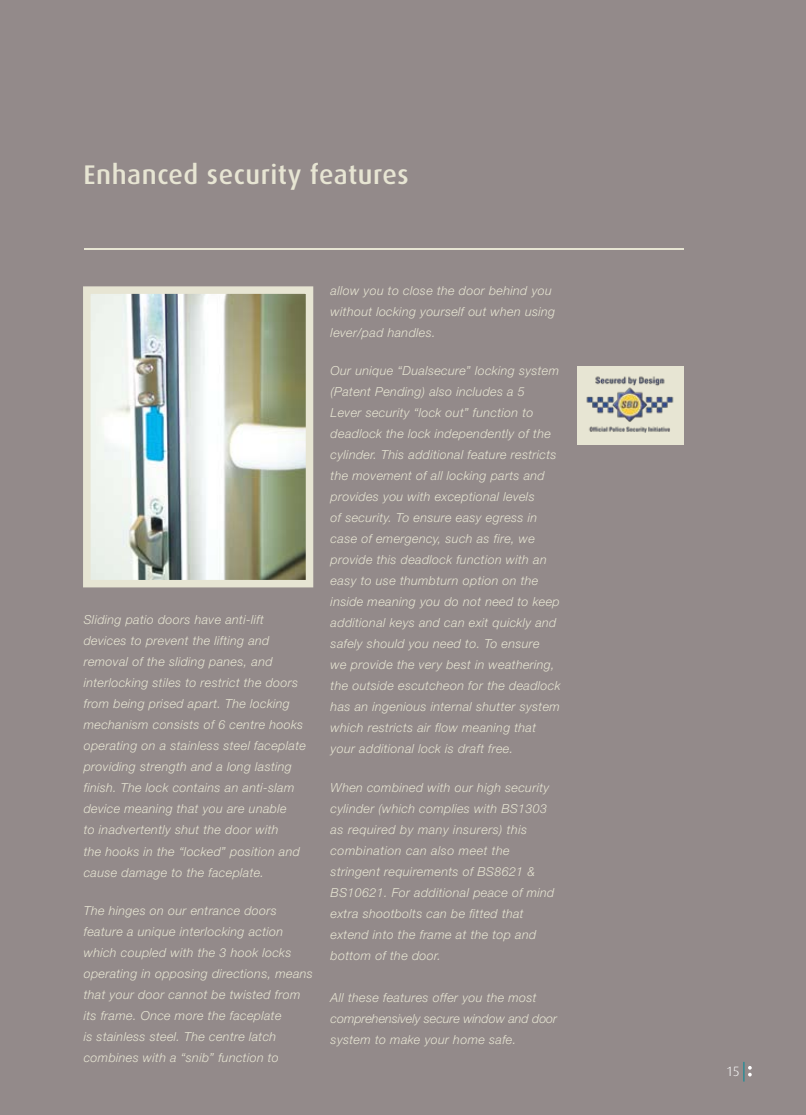
<style>
.page{position:relative;width:806px;height:1115px;background:#fff}
.page>*{position:absolute;margin:0;border:0;box-sizing:border-box;transform-origin:0 0}
.t1{font:500 27px "Dax";letter-spacing:.02em;color:#e7e5d3}
.t2{font:300 13.5px "Dax";color:#fff}
.t3{font:italic 300 12.45px/21px "Helvetica Neue";letter-spacing:.03em;color:#e7e5d3}
</style>
<div class="page">
<div style="left:0;top:0;width:805px;height:1114px;background:#938a8a"></div>
<img style="left:92px;top:295px;width:212px;height:283px">
<div style="left:83px;top:286px;width:230px;height:301px;border:8px solid #e7e5d3"></div>
<svg style="left:743px;top:1062px;width:8px;height:19px"></svg>
<hr style="left:11px;top:248px;width:672px;height:1px;background:#e7e5d3">
<div style="left:577px;top:366px;width:106px;height:78px;background:#e7e5d3"></div>
<img style="left:581px;top:376px;width:99px;height:69px">
<div style="left:6px;top:227px;width:78px;height:51px;background:#938a8a"></div>
<h1 class="t1" style="left:83px;top:159px;width:326px">Enhanced security features</h1>
<p class="t3" style="left:84px;top:609px;width:223px">Sliding patio doors have anti-lift devices to prevent the lifting and removal of the sliding panes, and interlocking stiles to restrict the doors from being prised apart. The locking mechanism consists of 6 centre hooks operating on a stainless steel faceplate providing strength and a long lasting finish. The lock contains an anti-slam device meaning that you are unable<br>to inadvertently shut the door with<br>the hooks in the “locked” position and cause damage to the faceplate.</p>
<p class="t3" style="left:84px;top:899px;width:230px">The hinges on our entrance doors feature a unique interlocking action which coupled with the 3 hook locks operating in opposing directions, means that your door cannot be twisted from its frame. Once more the faceplate<br>is stainless steel. The centre latch combines with a “snib” function to</p>
<p class="t3" style="left:330px;top:280px;width:226px">allow you to close the door behind you without locking yourself out when using lever/pad handles.</p>
<p class="t3" style="left:330px;top:360px;width:231px">Our unique “Dualsecure” locking system (Patent Pending) also includes a 5<br>Lever security “lock out” function to deadlock the lock independently of the cylinder. This additional feature restricts the movement of all locking parts and provides you with exceptional levels<br>of security. To ensure easy egress in case of emergency, such as fire, we provide this deadlock function with an easy to use thumbturn option on the inside meaning you do not need to keep additional keys and can exit quickly and safely should you need to. To ensure<br>we provide the very best in weathering, the outside escutcheon for the deadlock has an ingenious internal shutter system which restricts air flow meaning that your additional lock is draft free.</p>
<p class="t3" style="left:330px;top:776px;width:225px">When combined with our high security cylinder (which complies with BS1303 as required by many insurers) this combination can also meet the stringent requirements of BS8621 &amp; BS10621. For additional peace of mind extra shootbolts can be fitted that extend into the frame at the top and bottom of the door.</p>
<p class="t3" style="left:330px;top:986px;width:228px">All these features offer you the most comprehensively secure window and door system to make your home safe.</p>
<p class="t2" style="left:725px;top:1063px;width:15px">15</p>
</div>
